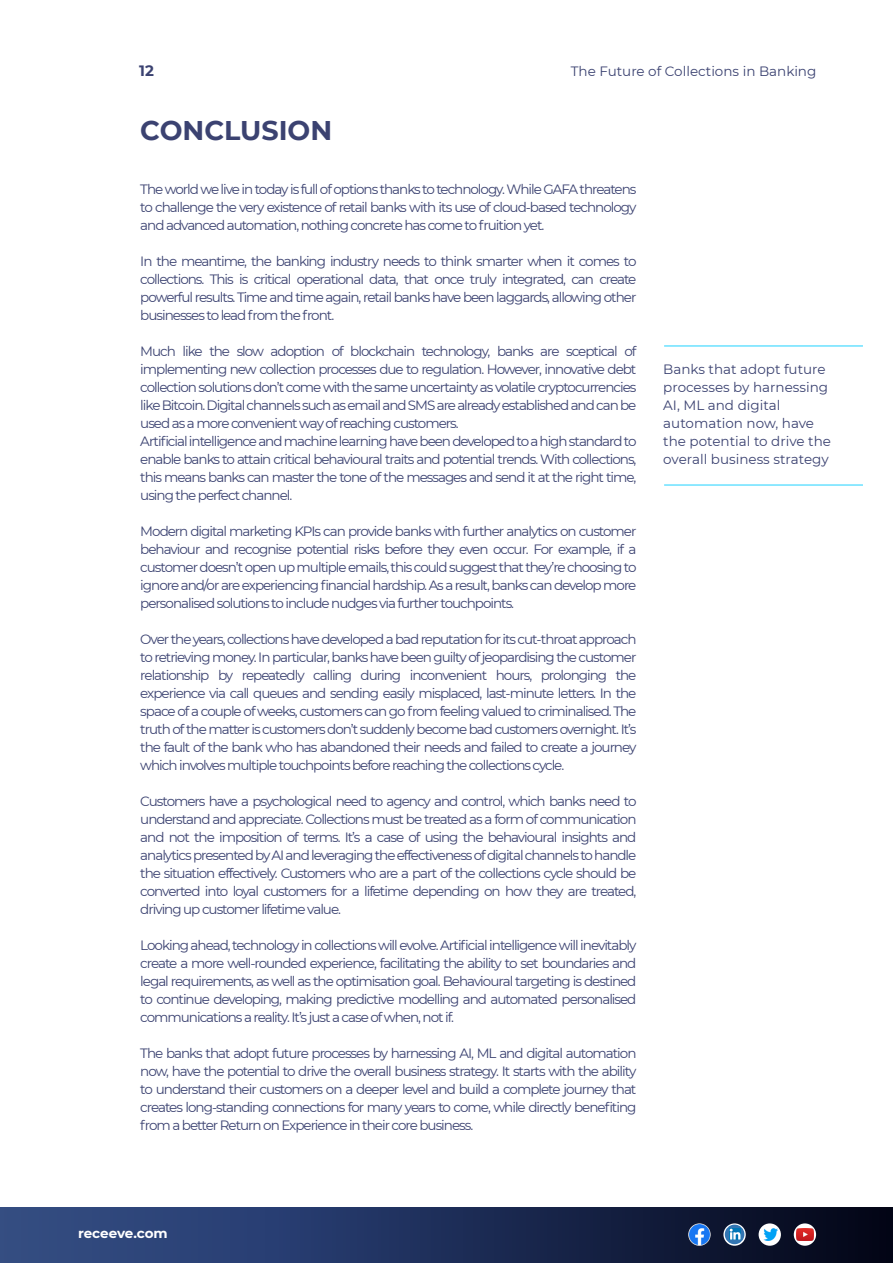
<style>
.page{position:relative;width:893px;height:1263px;background:#fff}
.page>*{position:absolute;margin:0;border:0;box-sizing:border-box;transform-origin:0 0}
.H2_Large{font:700 27px "Montserrat";color:#3b4271}
.t1{font:700 15px "Montserrat";color:#3b4271}
.Body_Text_Large_Righ{font:13.5px/18px "Montserrat";letter-spacing:-.075em;color:#3b4271;text-align:justify}
.H1_Large{font:13.5px/18px "Montserrat";color:#3b4271}
.Body_Text_Large_Righ-2{font:13.5px "Montserrat";color:#3b4271}
.t2{font:700 13.5px "Montserrat";letter-spacing:-.005em;color:#fff}
</style>
<div class="page">
<div style="left:0;top:1208px;width:892px;height:55px;background:linear-gradient(to right,#36528f,#04081b)"></div>
<svg style="left:688px;top:1223px;width:22px;height:23px"></svg>
<svg style="left:723px;top:1223px;width:22px;height:23px"></svg>
<svg style="left:758px;top:1223px;width:22px;height:23px"></svg>
<svg style="left:724px;top:1225px;width:20px;height:19px"></svg>
<svg style="left:729px;top:1229px;width:11px;height:10px"></svg>
<img style="left:763px;top:1229px;width:14px;height:11px">
<img style="left:689px;top:1225px;width:20px;height:19px">
<svg style="left:793px;top:1223px;width:23px;height:23px"></svg>
<img style="left:796px;top:1229px;width:17px;height:11px">
<hr style="left:664px;top:345px;width:198px;height:2px;background:#2dd5ff">
<hr style="left:664px;top:484px;width:198px;height:2px;background:#2dd5ff">
<p class="t1" style="left:139px;top:60px;width:16px">12</p>
<p class="H2_Large" style="left:140px;top:110px;width:193px">CONCLUSION</p>
<p class="Body_Text_Large_Righ-2" style="left:570px;top:62px;width:247px">The Future of Collections in Banking</p>
<p class="Body_Text_Large_Righ" style="left:140px;top:179px;width:497px">The world we live in today is full of options thanks to technology. While GAFA threatens to challenge the very existence of retail banks with its use of cloud-based technology and advanced automation, nothing concrete has come to fruition yet.</p>
<p class="Body_Text_Large_Righ" style="left:140px;top:251px;width:497px">In the meantime, the banking industry needs to think smarter when it comes to collections. This is critical operational data, that once truly integrated, can create powerful results. Time and time again, retail banks have been laggards, allowing other businesses to lead from the front.</p>
<p class="Body_Text_Large_Righ" style="left:140px;top:341px;width:497px">Much like the slow adoption of blockchain technology, banks are sceptical of implementing new collection processes due to regulation. However, innovative debt collection solutions don’t come with the same uncertainty as volatile cryptocurrencies like Bitcoin. Digital channels such as email and SMS are already established and can be used as a more convenient way of reaching customers.</p>
<p class="Body_Text_Large_Righ" style="left:140px;top:431px;width:497px">Artificial intelligence and machine learning have been developed to a high standard to enable banks to attain critical behavioural traits and potential trends. With collections, this means banks can master the tone of the messages and send it at the right time, using the perfect channel.</p>
<p class="Body_Text_Large_Righ" style="left:140px;top:521px;width:497px">Modern digital marketing KPIs can provide banks with further analytics on customer behaviour and recognise potential risks before they even occur. For example, if a customer doesn’t open up multiple emails, this could suggest that they’re choosing to ignore and/or are experiencing financial hardship. As a result, banks can develop more personalised solutions to include nudges via further touchpoints.</p>
<p class="Body_Text_Large_Righ" style="left:140px;top:629px;width:497px">Over the years, collections have developed a bad reputation for its cut-throat approach to retrieving money. In particular, banks have been guilty of jeopardising the customer relationship by repeatedly calling during inconvenient hours, prolonging the experience via call queues and sending easily misplaced, last-minute letters. In the space of a couple of weeks, customers can go from feeling valued to criminalised. The truth of the matter is customers don’t suddenly become bad customers overnight. It’s the fault of the bank who has abandoned their needs and failed to create a journey which involves multiple touchpoints before reaching the collections cycle.</p>
<p class="Body_Text_Large_Righ" style="left:140px;top:791px;width:497px">Customers have a psychological need to agency and control, which banks need to understand and appreciate. Collections must be treated as a form of communication and not the imposition of terms. It’s a case of using the behavioural insights and analytics presented by AI and leveraging the effectiveness of digital channels to handle the situation effectively. Customers who are a part of the collections cycle should be converted into loyal customers for a lifetime depending on how they are treated, driving up customer lifetime value.</p>
<p class="Body_Text_Large_Righ" style="left:140px;top:935px;width:497px">Looking ahead, technology in collections will evolve. Artificial intelligence will inevitably create a more well-rounded experience, facilitating the ability to set boundaries and legal requirements, as well as the optimisation goal. Behavioural targeting is destined to continue developing, making predictive modelling and automated personalised communications a reality. It’s just a case of when, not if.</p>
<p class="Body_Text_Large_Righ" style="left:140px;top:1043px;width:497px">The banks that adopt future processes by harnessing AI, ML and digital automation now, have the potential to drive the overall business strategy. It starts with the ability to understand their customers on a deeper level and build a complete journey that creates long-standing connections for many years to come, while directly benefiting from a better Return on Experience in their core business.</p>
<p class="H1_Large" style="left:663px;top:359px;width:169px">Banks that adopt future processes by harnessing<br>AI, ML and digital automation now, have the potential to drive the overall business strategy</p>
<p class="t2" style="left:78px;top:1223px;width:91px">receeve.com</p>
</div>
